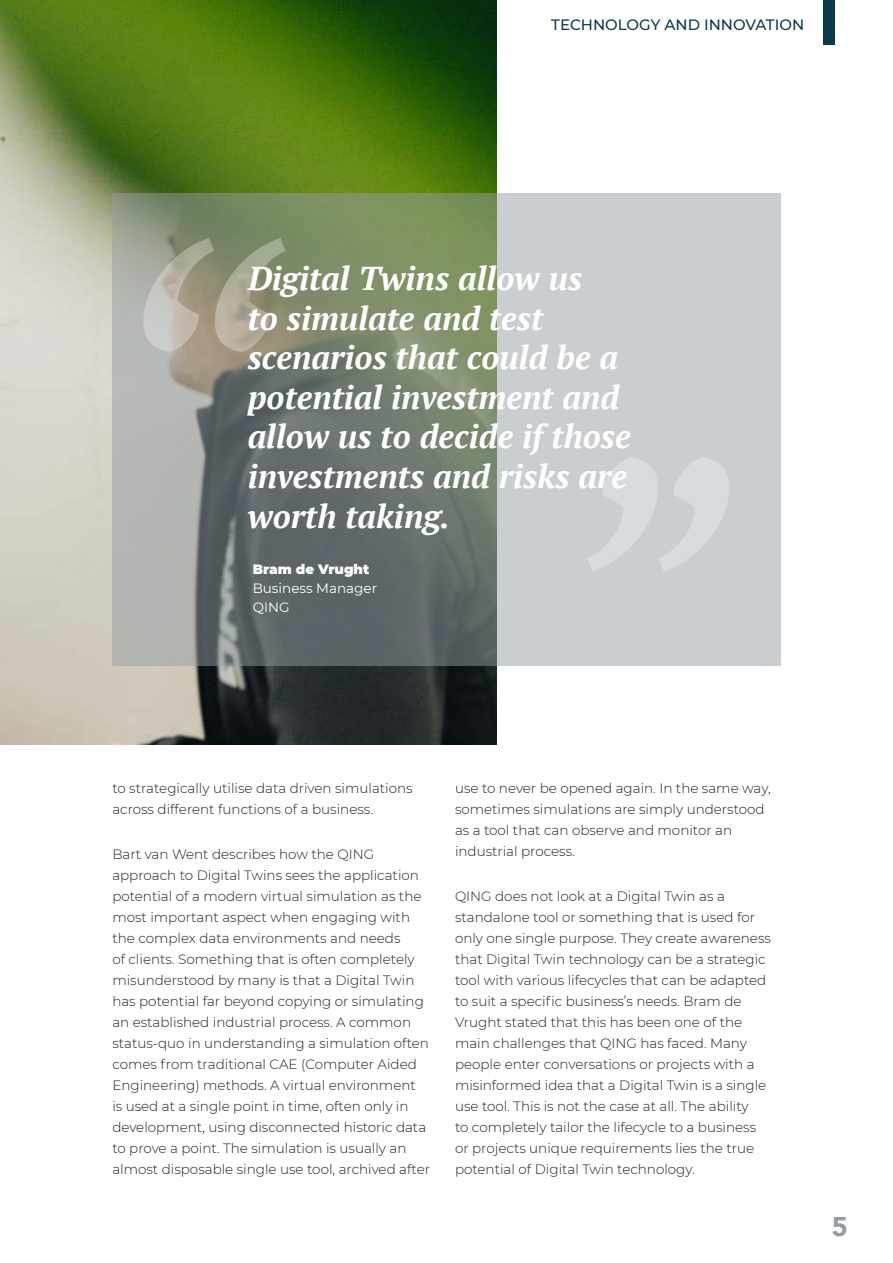
<style>
.page{position:relative;width:893px;height:1263px;background:#fff}
.page>*{position:absolute;margin:0;border:0;box-sizing:border-box;transform-origin:0 0}
.t1{font:italic 700 33px/39.6px "PT Serif";color:#fff}
.t2{font:900 27px "Avenir";color:#959ea4}
.t3{font:500 15px "Montserrat";color:#0b3a4b}
.t4{font:300 13.5px/21px "Montserrat";color:#231f20}
.t5{font:13.5px/18.8px "Montserrat";color:#fff}
.t6{font:900 13.5px "Montserrat";color:#fff}
</style>
<div class="page">
<img style="left:0;top:0;width:496px;height:744px">
<svg style="left:112px;top:193px;width:669px;height:472px;background:#9ba29c"></svg>
<svg style="left:143px;top:238px;width:143px;height:114px;background:#a3a18e"></svg>
<svg style="left:587px;top:457px;width:142px;height:114px;background:#d1d4d7"></svg>
<div style="left:823px;top:0;width:12px;height:44px;background:#0b3a4b"></div>
<p class="t3" style="left:551px;top:16px;width:254px">TECHNOLOGY AND INNOVATION</p>
<h1 class="t1" style="left:248px;top:261px;width:385px">Digital Twins allow us<br>to simulate and test scenarios that could be a potential investment and allow us to decide if those investments and risks are worth taking.</h1>
<p class="t6" style="left:253px;top:564px;width:118px">Bram de Vrught</p>
<p class="t5" style="left:253px;top:580px;width:126px">Business Manager<br>QING</p>
<p class="t4" style="left:112px;top:779px;width:302px">to strategically utilise data driven simulations across different functions of a business.</p>
<p class="t4" style="left:112px;top:844px;width:319px">Bart van Went describes how the QING approach to Digital Twins sees the application potential of a modern virtual simulation as the most important aspect when engaging with the complex data environments and needs<br>of clients. Something that is often completely misunderstood by many is that a Digital Twin has potential far beyond copying or simulating an established industrial process. A common status-quo in understanding a simulation often comes from traditional CAE (Computer Aided Engineering) methods. A virtual environment<br>is used at a single point in time, often only in development, using disconnected historic data to prove a point. The simulation is usually an almost disposable single use tool, archived after</p>
<p class="t4" style="left:455px;top:779px;width:317px">use to never be opened again. In the same way, sometimes simulations are simply understood as a tool that can observe and monitor an industrial process.</p>
<p class="t4" style="left:455px;top:886px;width:317px">QING does not look at a Digital Twin as a standalone tool or something that is used for only one single purpose. They create awareness that Digital Twin technology can be a strategic tool with various lifecycles that can be adapted to suit a specific business’s needs. Bram de Vrught stated that this has been one of the main challenges that QING has faced. Many people enter conversations or projects with a misinformed idea that a Digital Twin is a single use tool. This is not the case at all. The ability<br>to completely tailor the lifecycle to a business or projects unique requirements lies the true potential of Digital Twin technology.</p>
<h2 class="t2" style="left:832px;top:1211px;width:17px">5</h2>
</div>
